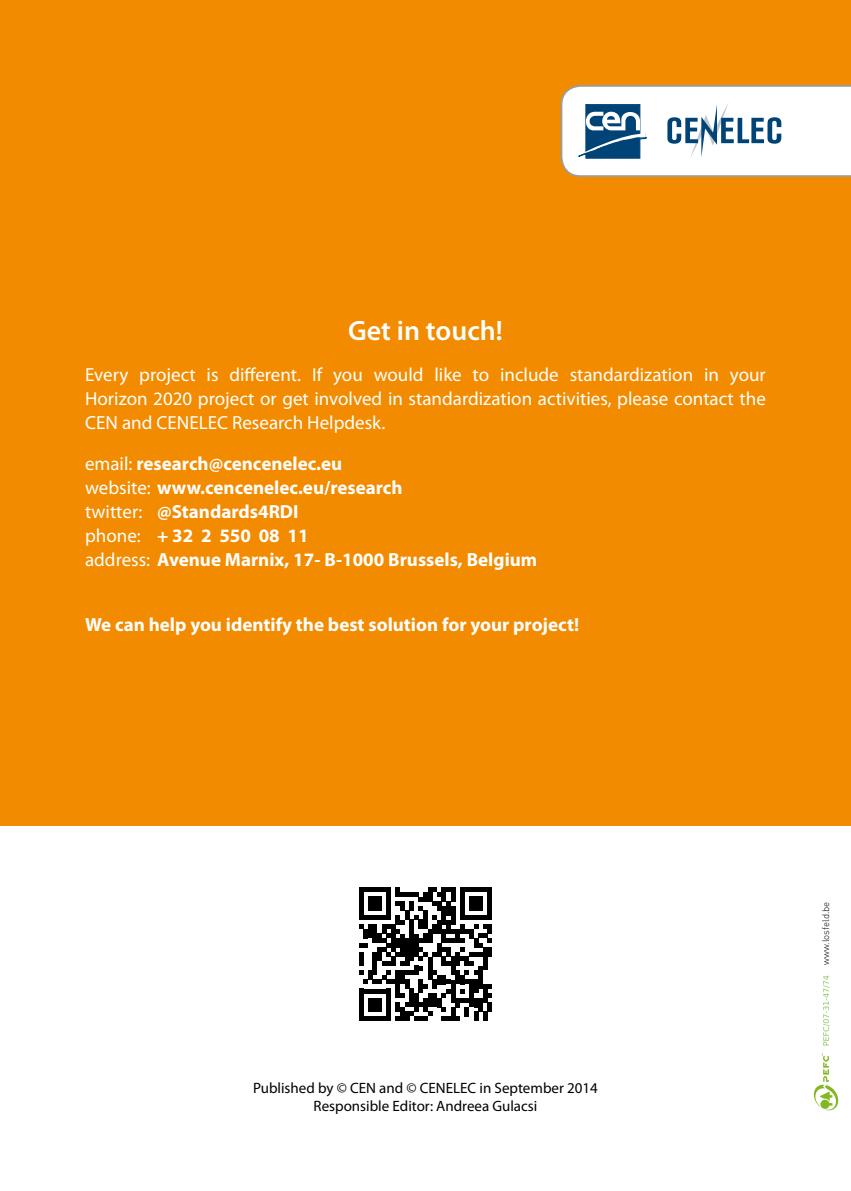
<style>
.page{position:relative;width:851px;height:1191px;background:#fff}
.page>*{position:absolute;margin:0;border:0;box-sizing:border-box;transform-origin:0 0}
.t1{font:600 28px "Myriad Pro";color:#fff}
.t2{font:700 19px/24px "Myriad Pro";color:#fff}
.t3{font:19px/24px "Myriad Pro";color:#fff;text-align:justify}
.t4{font:15px/18px "Myriad Pro";color:#000;text-align:center}
.t5{font:300 9.6px "DIN";color:#000}
.s1{font-weight:400}
</style>
<div class="page">
<div style="left:0;top:0;width:850px;height:825px;background:#f28b00"></div>
<svg style="left:560px;top:85px;width:290px;height:92px;background:#d6dee4"></svg>
<svg style="left:359px;top:887px;width:133px;height:134px"></svg>
<div style="left:487px;top:1002px;width:5px;height:9px;background:#000"></div>
<svg style="left:813px;top:1053px;width:25px;height:57px"></svg>
<svg style="left:823px;top:975px;width:6px;height:70px"></svg>
<h1 class="t1" style="left:348px;top:312px;width:156px">Get in touch!</h1>
<p class="t3" style="left:85px;top:362px;width:682px">Every project is different. If you would like to include standardization in your Horizon 2020 project or get involved in standardization activities, please contact the CEN and CENELEC Research Helpdesk.</p>
<p class="t2" style="left:85px;top:451px;width:453px"><span class="s1">email:</span> research@cencenelec.eu<br><span class="s1">website:</span> www.cencenelec.eu/research<br><span class="s1">twitter:</span> @Standards4RDI<br><span class="s1">phone:</span> + 32 2 550 08 11<br><span class="s1">address:</span> Avenue Marnix, 17- B-1000 Brussels, Belgium</p>
<p class="t2" style="left:85px;top:612px;width:495px">We can help you identify the best solution for your project!</p>
<p class="t4" style="left:253px;top:1078px;width:346px">Published by © CEN and © CENELEC in September 2014<br>Responsible Editor: Andreea Gulacsi</p>
<p class="t5" style="left:819px;top:965px;width:65px;rotate:-90deg">www.losfeld.be</p>
</div>
